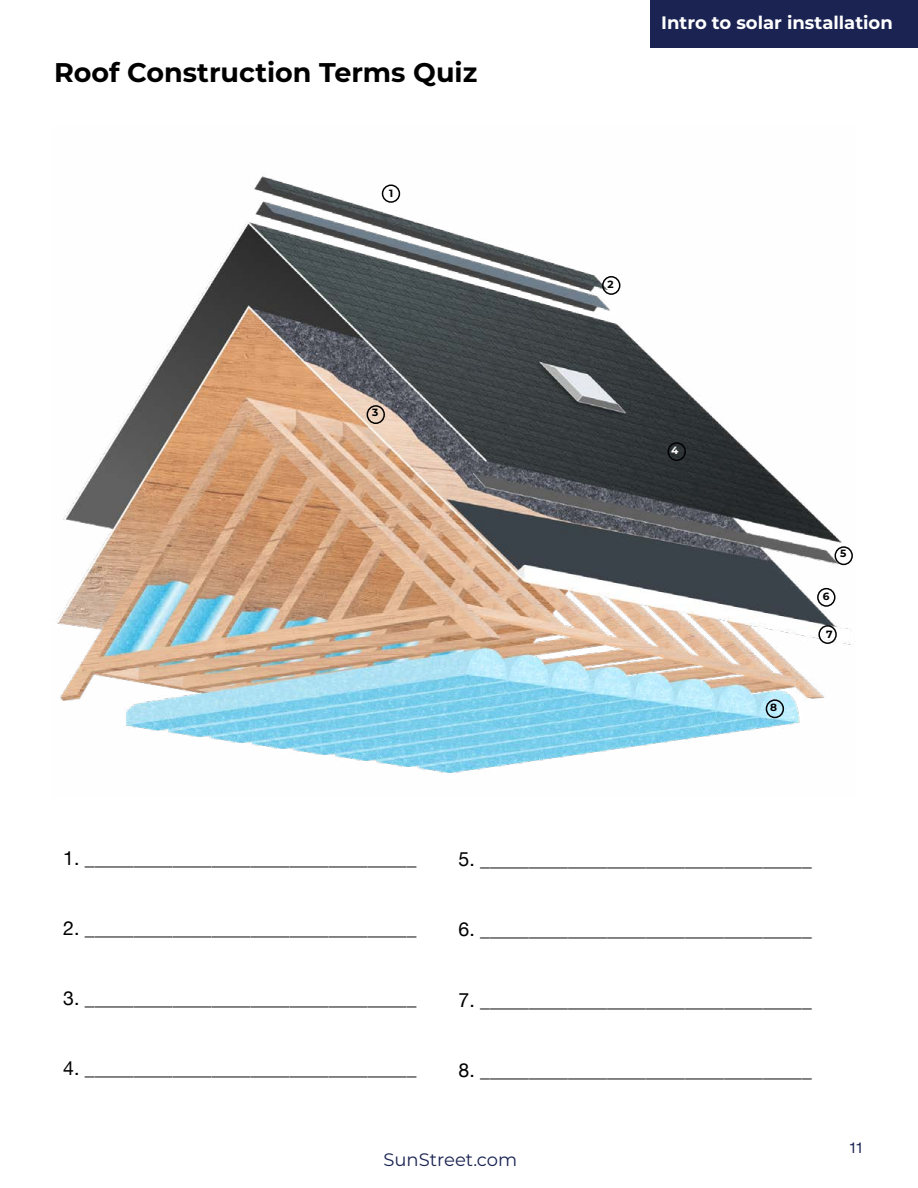
<style>
.page{position:relative;width:918px;height:1188px;background:#fff}
.page>*{position:absolute;margin:0;border:0;box-sizing:border-box;transform-origin:0 0}
.t1{font:700 27px "Montserrat";color:#000}
.t2{font:19.5px "Helvetica Neue";color:#000}
.t3{font:700 18px "Montserrat";color:#fff}
.t4{font:18px "Montserrat";color:#1a2352}
.t5{font:15px "Helvetica Neue";color:#1a2352}
.t6{font:700 10.5px "Montserrat";color:#000}
.t7{font:700 10.5px "Montserrat";color:#fff}
</style>
<div class="page">
<div style="left:650px;top:0;width:268px;height:48px;background:#1a2352"></div>
<img style="left:56px;top:176px;width:797px;height:597px">
<div style="left:382px;top:184px;width:18px;height:19px;border:2px solid #000;border-radius:50%"></div>
<div style="left:602px;top:276px;width:18px;height:19px;border:2px solid #000;border-radius:50%"></div>
<div style="left:367px;top:405px;width:18px;height:19px;border:2px solid #000;border-radius:50%"></div>
<div style="left:668px;top:442px;width:18px;height:19px;border:2px solid #000;border-radius:50%"></div>
<div style="left:835px;top:546px;width:18px;height:19px;border:2px solid #000;border-radius:50%"></div>
<div style="left:817px;top:588px;width:19px;height:19px;border:2px solid #000;border-radius:50%"></div>
<div style="left:818px;top:625px;width:19px;height:19px;border:2px solid #000;border-radius:50%"></div>
<div style="left:766px;top:699px;width:18px;height:19px;border:2px solid #000;border-radius:50%"></div>
<h1 class="t1" style="left:54px;top:53px;width:425px">Roof Construction Terms Quiz</h1>
<p class="t6" style="left:389px;top:185px;width:6px">1</p>
<p class="t6" style="left:372px;top:405px;width:8px">3</p>
<p class="t3" style="left:661px;top:10px;width:233px">Intro to solar installation</p>
<p class="t6" style="left:608px;top:277px;width:8px">2</p>
<p class="t7" style="left:671px;top:442px;width:9px">4</p>
<p class="t6" style="left:770px;top:699px;width:8px">8</p>
<p class="t6" style="left:840px;top:546px;width:8px">5</p>
<p class="t6" style="left:823px;top:589px;width:8px">6</p>
<p class="t6" style="left:826px;top:627px;width:8px">7</p>
<p class="t2" style="left:63px;top:844px;width:355px">1. __________________________________</p>
<p class="t2" style="left:459px;top:845px;width:355px">5. __________________________________</p>
<p class="t2" style="left:63px;top:914px;width:355px">2. __________________________________</p>
<p class="t2" style="left:459px;top:915px;width:355px">6. __________________________________</p>
<p class="t2" style="left:63px;top:984px;width:355px">3. __________________________________</p>
<p class="t2" style="left:459px;top:986px;width:355px">7. __________________________________</p>
<p class="t2" style="left:63px;top:1054px;width:355px">4. __________________________________</p>
<p class="t2" style="left:459px;top:1056px;width:355px">8. __________________________________</p>
<p class="t4" style="left:383px;top:1147px;width:135px">SunStreet.com</p>
<p class="t5" style="left:849px;top:1136px;width:16px">11</p>
</div>
